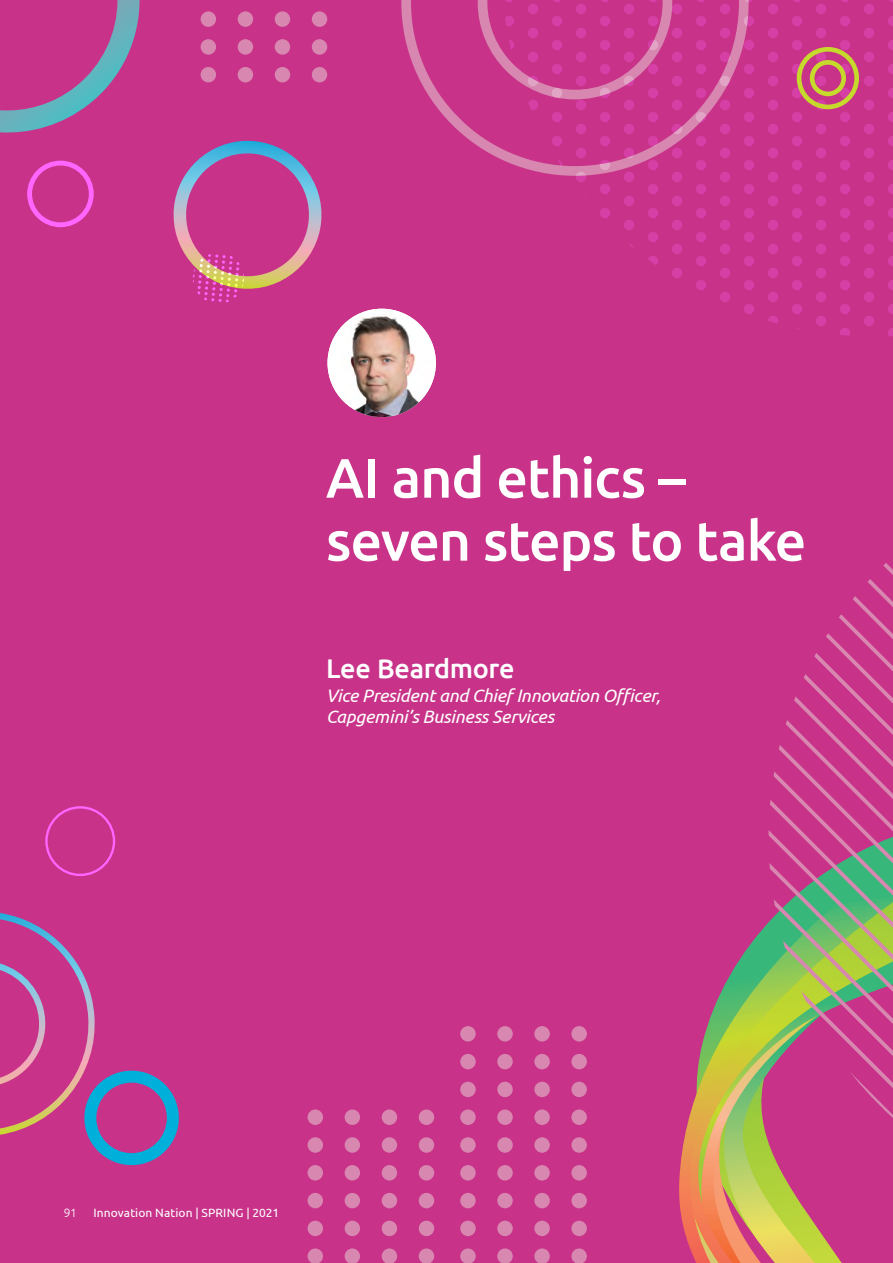
<style>
.page{position:relative;width:893px;height:1263px;background:#c83389}
.page>*{position:absolute;margin:0;border:0;box-sizing:border-box;transform-origin:0 0}
.t1{font:500 55.5px/63px "Ubuntu";letter-spacing:-.02em;color:#fff}
.t2{font:500 27px "Ubuntu";letter-spacing:-.015em;color:#fff}
.t3{font:italic 18px/21.6px "Ubuntu";letter-spacing:-.01em;color:#fff}
.t4{font:12px "Ubuntu";letter-spacing:.01em;color:#fff}
.t5{font:300 12px "Ubuntu";color:#fff}
</style>
<div class="page">
<svg style="left:401px;top:0;width:100px;height:159px"></svg>
<svg style="left:501px;top:0;width:392px;height:336px"></svg>
<div style="left:201px;top:11px;width:15px;height:16px;background:#d887b1;border-radius:50%"></div>
<div style="left:238px;top:11px;width:15px;height:16px;background:#d887b1;border-radius:50%"></div>
<div style="left:275px;top:11px;width:15px;height:16px;background:#d887b1;border-radius:50%"></div>
<div style="left:312px;top:11px;width:15px;height:16px;background:#d887b1;border-radius:50%"></div>
<div style="left:201px;top:39px;width:15px;height:16px;background:#d887b1;border-radius:50%"></div>
<div style="left:238px;top:39px;width:15px;height:16px;background:#d887b1;border-radius:50%"></div>
<div style="left:275px;top:39px;width:15px;height:16px;background:#d887b1;border-radius:50%"></div>
<div style="left:312px;top:39px;width:15px;height:16px;background:#d887b1;border-radius:50%"></div>
<div style="left:201px;top:67px;width:15px;height:15px;background:#d887b1;border-radius:50%"></div>
<div style="left:238px;top:67px;width:15px;height:15px;background:#d887b1;border-radius:50%"></div>
<div style="left:275px;top:67px;width:15px;height:15px;background:#d887b1;border-radius:50%"></div>
<div style="left:312px;top:67px;width:15px;height:15px;background:#d887b1;border-radius:50%"></div>
<svg style="left:45px;top:806px;width:70px;height:70px"></svg>
<svg style="left:0;top:913px;width:179px;height:252px"></svg>
<svg style="left:679px;top:563px;width:214px;height:700px"></svg>
<svg style="left:0;top:0;width:140px;height:133px"></svg>
<svg style="left:27px;top:161px;width:67px;height:66px"></svg>
<div style="left:460px;top:1026px;width:16px;height:15px;background:#d887b1;border-radius:50%"></div>
<div style="left:497px;top:1026px;width:16px;height:15px;background:#d887b1;border-radius:50%"></div>
<div style="left:534px;top:1026px;width:16px;height:15px;background:#d887b1;border-radius:50%"></div>
<div style="left:571px;top:1026px;width:16px;height:15px;background:#d887b1;border-radius:50%"></div>
<div style="left:460px;top:1054px;width:16px;height:15px;background:#d887b1;border-radius:50%"></div>
<div style="left:497px;top:1054px;width:16px;height:15px;background:#d887b1;border-radius:50%"></div>
<div style="left:534px;top:1054px;width:16px;height:15px;background:#d887b1;border-radius:50%"></div>
<div style="left:571px;top:1054px;width:16px;height:15px;background:#d887b1;border-radius:50%"></div>
<div style="left:460px;top:1082px;width:16px;height:15px;background:#d887b1;border-radius:50%"></div>
<div style="left:497px;top:1082px;width:16px;height:15px;background:#d887b1;border-radius:50%"></div>
<div style="left:534px;top:1082px;width:16px;height:15px;background:#d887b1;border-radius:50%"></div>
<div style="left:571px;top:1082px;width:16px;height:15px;background:#d887b1;border-radius:50%"></div>
<div style="left:460px;top:1109px;width:16px;height:16px;background:#d887b1;border-radius:50%"></div>
<div style="left:497px;top:1109px;width:16px;height:16px;background:#d887b1;border-radius:50%"></div>
<div style="left:534px;top:1109px;width:16px;height:16px;background:#d887b1;border-radius:50%"></div>
<div style="left:571px;top:1109px;width:16px;height:16px;background:#d887b1;border-radius:50%"></div>
<div style="left:460px;top:1137px;width:16px;height:16px;background:#d887b1;border-radius:50%"></div>
<div style="left:497px;top:1137px;width:16px;height:16px;background:#d887b1;border-radius:50%"></div>
<div style="left:534px;top:1137px;width:16px;height:16px;background:#d887b1;border-radius:50%"></div>
<div style="left:571px;top:1137px;width:16px;height:16px;background:#d887b1;border-radius:50%"></div>
<div style="left:460px;top:1165px;width:16px;height:15px;background:#d887b1;border-radius:50%"></div>
<div style="left:497px;top:1165px;width:16px;height:15px;background:#d887b1;border-radius:50%"></div>
<div style="left:534px;top:1165px;width:16px;height:15px;background:#d887b1;border-radius:50%"></div>
<div style="left:571px;top:1165px;width:16px;height:15px;background:#d887b1;border-radius:50%"></div>
<div style="left:460px;top:1193px;width:16px;height:15px;background:#d887b1;border-radius:50%"></div>
<div style="left:497px;top:1193px;width:16px;height:15px;background:#d887b1;border-radius:50%"></div>
<div style="left:534px;top:1193px;width:16px;height:15px;background:#d887b1;border-radius:50%"></div>
<div style="left:571px;top:1193px;width:16px;height:15px;background:#d887b1;border-radius:50%"></div>
<div style="left:460px;top:1221px;width:16px;height:15px;background:#d887b1;border-radius:50%"></div>
<div style="left:497px;top:1221px;width:16px;height:15px;background:#d887b1;border-radius:50%"></div>
<div style="left:534px;top:1221px;width:16px;height:15px;background:#d887b1;border-radius:50%"></div>
<div style="left:571px;top:1221px;width:16px;height:15px;background:#d887b1;border-radius:50%"></div>
<svg style="left:460px;top:1248px;width:16px;height:15px"></svg>
<svg style="left:497px;top:1248px;width:16px;height:15px"></svg>
<svg style="left:534px;top:1248px;width:16px;height:15px"></svg>
<svg style="left:571px;top:1248px;width:16px;height:15px"></svg>
<div style="left:308px;top:1109px;width:15px;height:16px;background:#d887b1;border-radius:50%"></div>
<div style="left:345px;top:1109px;width:15px;height:16px;background:#d887b1;border-radius:50%"></div>
<div style="left:382px;top:1109px;width:15px;height:16px;background:#d887b1;border-radius:50%"></div>
<div style="left:419px;top:1109px;width:15px;height:16px;background:#d887b1;border-radius:50%"></div>
<div style="left:308px;top:1137px;width:15px;height:16px;background:#d887b1;border-radius:50%"></div>
<div style="left:345px;top:1137px;width:15px;height:16px;background:#d887b1;border-radius:50%"></div>
<div style="left:382px;top:1137px;width:15px;height:16px;background:#d887b1;border-radius:50%"></div>
<div style="left:419px;top:1137px;width:15px;height:16px;background:#d887b1;border-radius:50%"></div>
<div style="left:308px;top:1165px;width:15px;height:15px;background:#d887b1;border-radius:50%"></div>
<div style="left:345px;top:1165px;width:15px;height:15px;background:#d887b1;border-radius:50%"></div>
<div style="left:382px;top:1165px;width:15px;height:15px;background:#d887b1;border-radius:50%"></div>
<div style="left:419px;top:1165px;width:15px;height:15px;background:#d887b1;border-radius:50%"></div>
<div style="left:308px;top:1193px;width:15px;height:15px;background:#d887b1;border-radius:50%"></div>
<div style="left:345px;top:1193px;width:15px;height:15px;background:#d887b1;border-radius:50%"></div>
<div style="left:382px;top:1193px;width:15px;height:15px;background:#d887b1;border-radius:50%"></div>
<div style="left:419px;top:1193px;width:15px;height:15px;background:#d887b1;border-radius:50%"></div>
<div style="left:308px;top:1221px;width:15px;height:15px;background:#d887b1;border-radius:50%"></div>
<div style="left:345px;top:1221px;width:15px;height:15px;background:#d887b1;border-radius:50%"></div>
<div style="left:382px;top:1221px;width:15px;height:15px;background:#d887b1;border-radius:50%"></div>
<div style="left:419px;top:1221px;width:15px;height:15px;background:#d887b1;border-radius:50%"></div>
<svg style="left:308px;top:1248px;width:15px;height:15px"></svg>
<svg style="left:345px;top:1248px;width:15px;height:15px"></svg>
<svg style="left:382px;top:1248px;width:15px;height:15px"></svg>
<svg style="left:419px;top:1248px;width:15px;height:15px"></svg>
<svg style="left:795px;top:45px;width:65px;height:66px"></svg>
<svg style="left:173px;top:141px;width:149px;height:162px"></svg>
<img style="left:327px;top:309px;width:109px;height:108px;border-radius:54px">
<h1 class="t1" style="left:326px;top:444px;width:482px">AI and ethics – seven steps to take</h1>
<h2 class="t2" style="left:326px;top:651px;width:190px">Lee Beardmore</h2>
<p class="t3" style="left:326px;top:684px;width:336px">Vice President and Chief Innovation Officer,<br>Capgemini’s Business Services</p>
<p class="t5" style="left:64px;top:1205px;width:15px">91</p>
<p class="t4" style="left:94px;top:1205px;width:187px">Innovation Nation | SPRING | 2021</p>
</div>
